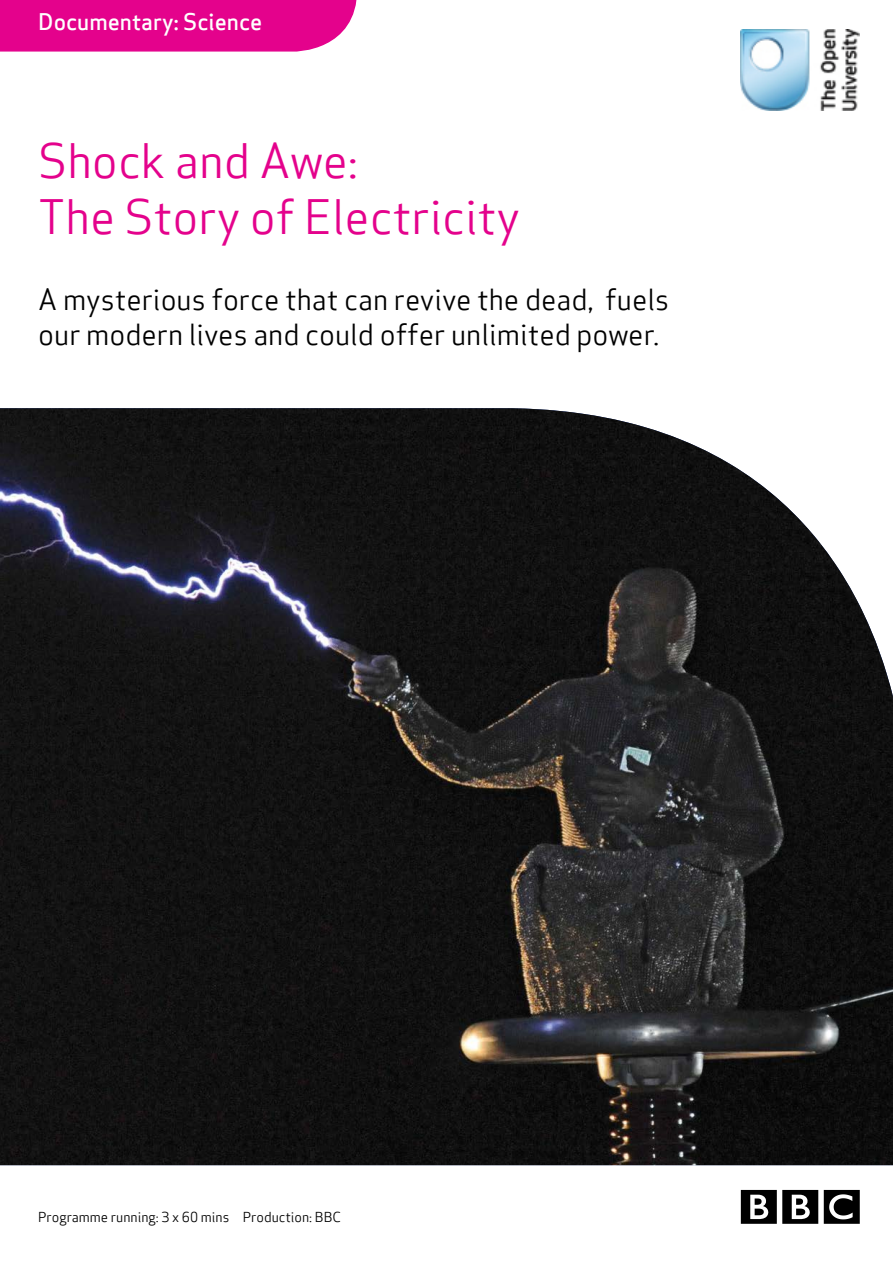
<style>
.page{position:relative;width:893px;height:1263px;background:#fff}
.page>*{position:absolute;margin:0;border:0;box-sizing:border-box;transform-origin:0 0}
.t1{font:46.5px/55.8px "Apex Sans Book T";color:#e4028c}
.t2{font:28.5px/34.2px "Apex Sans Book T";color:#000}
.t3{font:22.5px "Apex Sans Medium T";color:#fff}
.t4{font:13.5px "Apex Sans Book T";color:#000}
</style>
<div class="page">
<div style="left:0;top:0;width:357px;height:52px;background:#e4028c"></div>
<img style="left:0;top:408px;width:893px;height:757px">
<img style="left:740px;top:30px;width:120px;height:80px">
<svg style="left:824px;top:1190px;width:36px;height:34px"></svg>
<svg style="left:741px;top:1190px;width:77px;height:34px"></svg>
<p class="t3" style="left:38px;top:7px;width:226px">Documentary: Science</p>
<h1 class="t1" style="left:38px;top:132px;width:483px">Shock and Awe:<br>The Story of Electricity</h1>
<p class="t2" style="left:38px;top:283px;width:632px">A mysterious force that can revive the dead, fuels our modern lives and could offer unlimited power.</p>
<p class="t4" style="left:38px;top:1208px;width:304px">Programme running: 3 x 60 mins Production: BBC</p>
</div>
